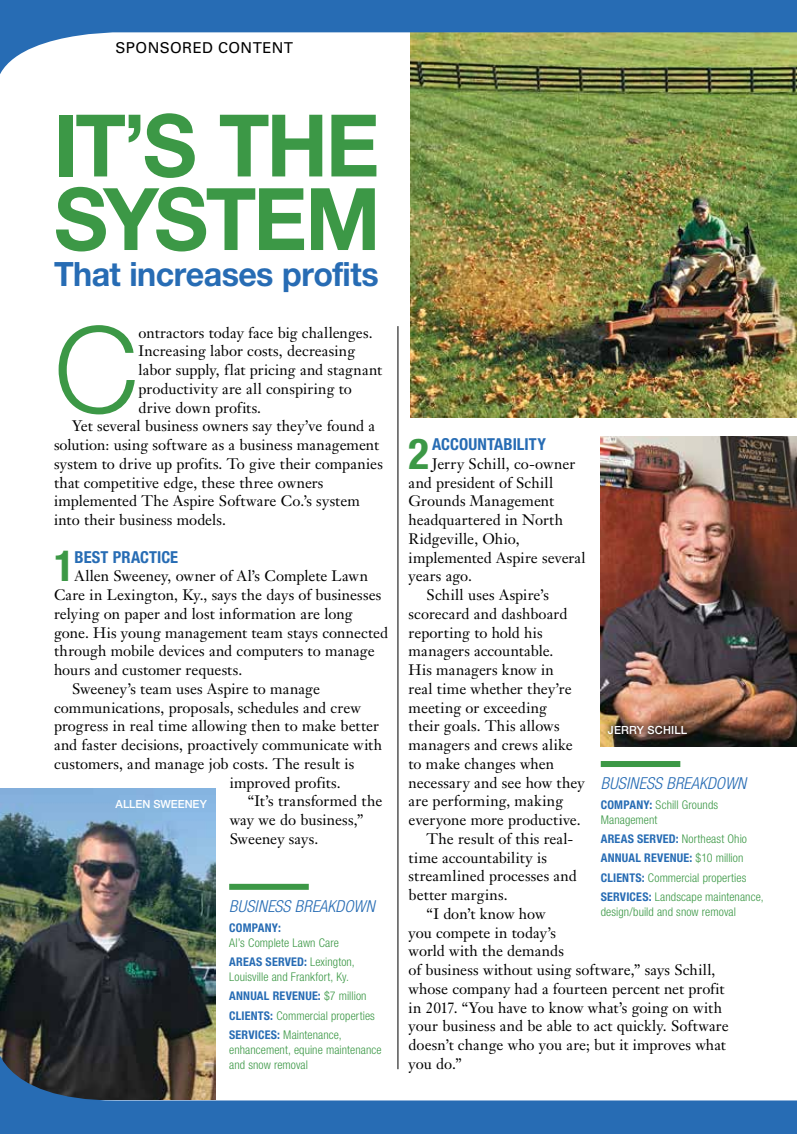
<style>
.page{position:relative;width:797px;height:1134px;background:#fff}
.page>*{position:absolute;margin:0;border:0;box-sizing:border-box;transform-origin:0 0}
.t1{font:300 120px "Helvetica Neue LT Std";color:#3c9846}
.t2{font:700 86.4px/73.5px "Helvetica Neue LT Std";letter-spacing:-.035em;color:#3c9846;scale:.96 1}
.t3{font:700 condensed 42.75px "Helvetica Neue LT Std";color:#3c9846}
.t4{font:700 33.6px "Helvetica Neue LT Std";letter-spacing:-.015em;color:#276cb4;scale:.96 1}
.t5{font:italic 300 condensed 16.5px "Helvetica Neue LT Std";letter-spacing:.015em;color:#276cb4}
.t6{font:700 condensed 16.5px "Helvetica Neue LT Std";letter-spacing:.005em;color:#276cb4}
.t7{font:15px "Janson Text LT Std";letter-spacing:.005em;color:#000}
.t8{font:15px "Univers LT Std";letter-spacing:.03em;color:#000}
.t9{font:300 condensed 12px/19.4px "Helvetica Neue LT Std";letter-spacing:.01em;color:#3c9846}
.t10{font:700 condensed 12px "Helvetica Neue LT Std";letter-spacing:.015em;color:#276cb4}
.t11{font:500 11.25px "Helvetica Neue LT Std";color:#fff}
.s1{font-weight:700;color:#276cb4}
</style>
<div class="page">
<img style="left:0;top:0;width:796px;height:1134px">
<hr style="left:397px;top:326px;width:1px;height:743px;background:#000">
<div style="left:229px;top:884px;width:80px;height:6px;background:#3c9846"></div>
<div style="left:600px;top:761px;width:80px;height:6px;background:#3c9846"></div>
<p class="t8" style="left:115px;top:39px;width:179px">SPONSORED CONTENT</p>
<h2 class="t2" style="left:54px;top:107px;width:340px">It’s the<br>System</h2>
<h3 class="t4" style="left:54px;top:253px;width:339px">That increases profits</h3>
<h1 class="t1" style="left:54px;top:297px;width:86px">C</h1>
<p class="t7" style="left:139px;top:323px;width:235px">ontractors today face big challenges.</p>
<p class="t7" style="left:139px;top:342px;width:218px">Increasing labor costs, decreasing</p>
<p class="t7" style="left:139px;top:360px;width:245px">labor supply, flat pricing and stagnant</p>
<p class="t7" style="left:139px;top:379px;width:215px">productivity are all conspiring to</p>
<p class="t7" style="left:139px;top:398px;width:124px">drive down profits.</p>
<p class="t7" style="left:72px;top:417px;width:305px">Yet several business owners say they’ve found a</p>
<p class="t7" style="left:54px;top:435px;width:326px">solution: using software as a business management</p>
<p class="t7" style="left:54px;top:454px;width:330px">system to drive up profits. To give their companies</p>
<p class="t7" style="left:54px;top:473px;width:271px">that competitive edge, these three owners</p>
<p class="t7" style="left:54px;top:492px;width:307px">implemented The Aspire Software Co.’s system</p>
<p class="t7" style="left:54px;top:510px;width:173px">into their business models.</p>
<h3 class="t3" style="left:54px;top:540px;width:22px">1</h3>
<p class="t6" style="left:75px;top:547px;width:105px">BEST PRACTICE</p>
<p class="t7" style="left:75px;top:567px;width:295px">Allen Sweeney, owner of Al’s Complete Lawn</p>
<p class="t7" style="left:54px;top:585px;width:329px">Care in Lexington, Ky., says the days of businesses</p>
<p class="t7" style="left:54px;top:604px;width:300px">relying on paper and lost information are long</p>
<p class="t7" style="left:54px;top:623px;width:336px">gone. His young management team stays connected</p>
<p class="t7" style="left:54px;top:642px;width:322px">through mobile devices and computers to manage</p>
<p class="t7" style="left:54px;top:660px;width:190px">hours and customer requests.</p>
<p class="t7" style="left:72px;top:679px;width:249px">Sweeney’s team uses Aspire to manage</p>
<p class="t7" style="left:54px;top:698px;width:308px">communications, proposals, schedules and crew</p>
<p class="t7" style="left:54px;top:717px;width:326px">progress in real time allowing then to make better</p>
<p class="t7" style="left:54px;top:735px;width:329px">and faster decisions, proactively communicate with</p>
<p class="t7" style="left:54px;top:754px;width:302px">customers, and manage job costs. The result is</p>
<p class="t7" style="left:230px;top:773px;width:112px">improved profits.</p>
<p class="t7" style="left:248px;top:792px;width:136px">“It’s transformed the</p>
<p class="t7" style="left:230px;top:810px;width:135px">way we do business,”</p>
<p class="t7" style="left:230px;top:829px;width:90px">Sweeney says.</p>
<p class="t11" style="left:116px;top:797px;width:93px">ALLEN SWEENEY</p>
<p class="t5" style="left:229px;top:897px;width:147px">BUSINESS BREAKDOWN</p>
<p class="t10" style="left:229px;top:920px;width:53px">COMPANY:</p>
<p class="t9" style="left:229px;top:933px;width:127px">Al’s Complete Lawn Care<br><span class="s1">AREAS SERVED:</span> Lexington,</p>
<p class="t9" style="left:229px;top:967px;width:147px">Louisville and Frankfort, Ky.<br><span class="s1">ANNUAL REVENUE:</span> $7 million<br><span class="s1">CLIENTS:</span> Commercial properties<br><span class="s1">SERVICES:</span> Maintenance,</p>
<p class="t9" style="left:229px;top:1042px;width:154px;line-height:15px">enhancement, equine maintenance and snow removal</p>
<h3 class="t3" style="left:408px;top:428px;width:22px">2</h3>
<p class="t6" style="left:432px;top:434px;width:115px">ACCOUNTABILITY</p>
<p class="t7" style="left:432px;top:454px;width:144px">Jerry Schill, co-owner</p>
<p class="t7" style="left:408px;top:473px;width:146px">and president of Schill</p>
<p class="t7" style="left:408px;top:492px;width:147px">Grounds Management</p>
<p class="t7" style="left:408px;top:510px;width:156px">headquartered in North</p>
<p class="t7" style="left:408px;top:529px;width:112px">Ridgeville, Ohio,</p>
<p class="t7" style="left:408px;top:548px;width:179px">implemented Aspire several</p>
<p class="t7" style="left:408px;top:567px;width:65px">years ago.</p>
<p class="t7" style="left:426px;top:585px;width:124px">Schill uses Aspire’s</p>
<p class="t7" style="left:408px;top:604px;width:160px">scorecard and dashboard</p>
<p class="t7" style="left:408px;top:623px;width:136px">reporting to hold his</p>
<p class="t7" style="left:408px;top:642px;width:146px">managers accountable.</p>
<p class="t7" style="left:408px;top:660px;width:147px">His managers know in</p>
<p class="t7" style="left:408px;top:679px;width:164px">real time whether they’re</p>
<p class="t7" style="left:408px;top:698px;width:140px">meeting or exceeding</p>
<p class="t7" style="left:408px;top:717px;width:152px">their goals. This allows</p>
<p class="t7" style="left:408px;top:735px;width:165px">managers and crews alike</p>
<p class="t7" style="left:408px;top:754px;width:147px">to make changes when</p>
<p class="t7" style="left:408px;top:773px;width:178px">necessary and see how they</p>
<p class="t7" style="left:408px;top:792px;width:156px">are performing, making</p>
<p class="t7" style="left:408px;top:810px;width:174px">everyone more productive.</p>
<p class="t7" style="left:426px;top:829px;width:148px">The result of this real-</p>
<p class="t7" style="left:408px;top:848px;width:140px">time accountability is</p>
<p class="t7" style="left:408px;top:867px;width:170px">streamlined processes and</p>
<p class="t7" style="left:408px;top:885px;width:100px">better margins.</p>
<p class="t7" style="left:426px;top:904px;width:120px">“I don’t know how</p>
<p class="t7" style="left:408px;top:923px;width:149px">you compete in today’s</p>
<p class="t7" style="left:408px;top:942px;width:157px">world with the demands</p>
<p class="t7" style="left:408px;top:960px;width:308px">of business without using software,” says Schill,</p>
<p class="t7" style="left:408px;top:979px;width:317px">whose company had a fourteen percent net profit</p>
<p class="t7" style="left:408px;top:998px;width:315px">in 2017. “You have to know what’s going on with</p>
<p class="t7" style="left:408px;top:1017px;width:321px">your business and be able to act quickly. Software</p>
<p class="t7" style="left:408px;top:1035px;width:319px">doesn’t change who you are; but it improves what</p>
<p class="t7" style="left:408px;top:1054px;width:55px">you do.”</p>
<p class="t11" style="left:608px;top:723px;width:81px">JERRY SCHILL</p>
<p class="t5" style="left:600px;top:774px;width:147px">BUSINESS BREAKDOWN</p>
<p class="t9" style="left:600px;top:797px;width:119px;line-height:15px"><span class="s1">COMPANY:</span> Schill Grounds<br>Management</p>
<p class="t9" style="left:600px;top:829px;width:164px"><span class="s1">AREAS SERVED:</span> Northeast Ohio<br><span class="s1">ANNUAL REVENUE:</span> $10 million<br><span class="s1">CLIENTS:</span> Commercial properties<br><span class="s1">SERVICES:</span> Landscape maintenance,</p>
<p class="t9" style="left:600px;top:902px;width:137px">design/build and snow removal</p>
</div>
